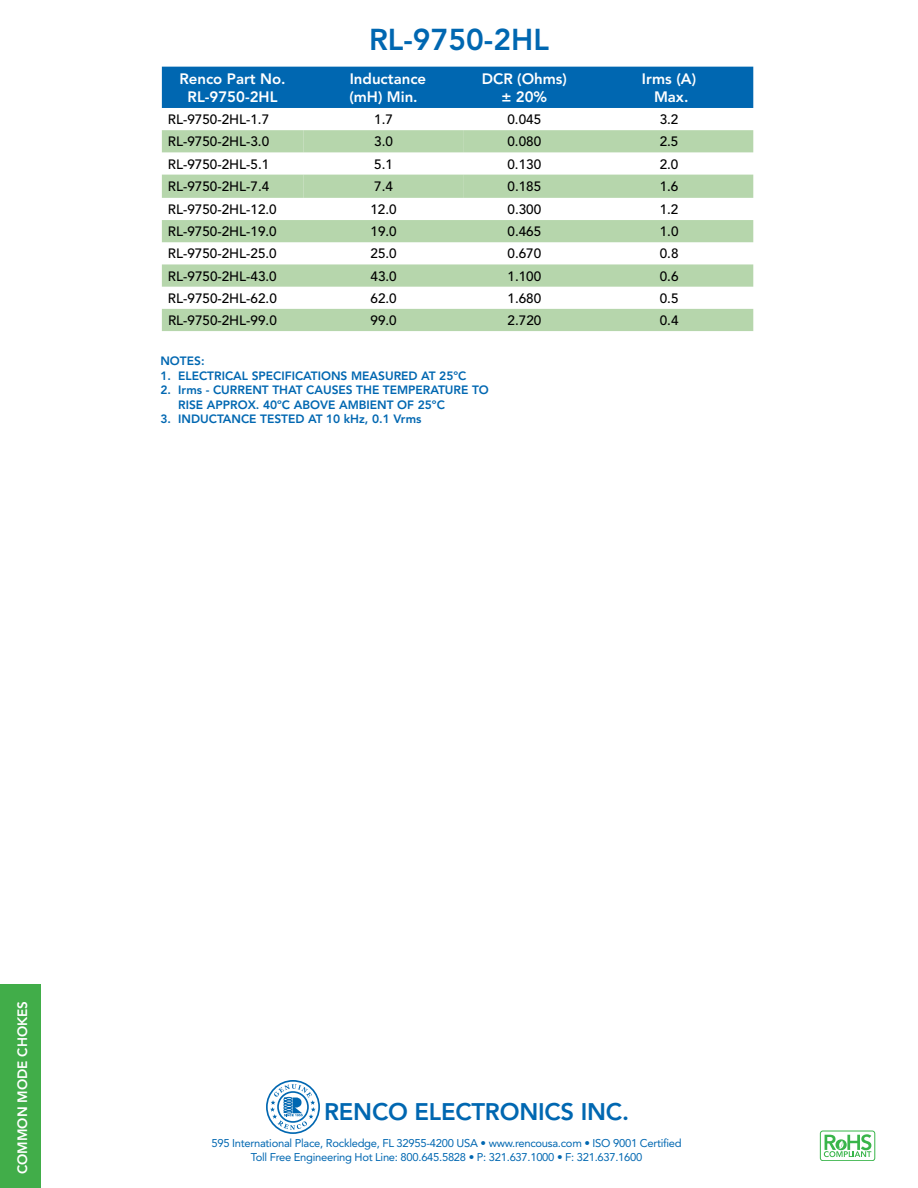
<style>
.page{position:relative;width:918px;height:1188px;background:#fff}
.page>*{position:absolute;margin:0;border:0;box-sizing:border-box;transform-origin:0 0}
.t1{font:800 30px "Avenir LT Std";color:#0067b1}
.t2{font:800 23.85px "Avenir LT Std";letter-spacing:-.01em;color:#0067b1}
.t3{font:800 15px/18px "Avenir LT Std";color:#fff;text-align:center}
.t4{font:500 13.5px "Avenir LT Std";color:#000}
.t5{font:800 13.5px "Avenir LT Std";color:#fff}
.t6{font:800 12px/14.4px "Avenir LT Std";color:#0067b1}
.t7{font:11.25px "Avenir LT Std";letter-spacing:-.025em;color:#0067b1}
</style>
<div class="page">
<svg style="left:266px;top:1080px;width:54px;height:54px"></svg>
<svg style="left:824px;top:1134px;width:47px;height:23px"></svg>
<div style="left:820px;top:1131px;width:55px;height:30px;border:1px solid #39b54a;border-radius:3px"></div>
<div style="left:0;top:984px;width:40px;height:204px;background:#41ad49"></div>
<div style="left:162px;top:67px;width:591px;height:41px;background:#0067b1"></div>
<svg style="left:162px;top:242px;width:591px;height:89px"></svg>
<svg style="left:162px;top:130px;width:591px;height:112px;fill:#b6d6ac"></svg>
<h1 class="t1" style="left:369px;top:22px;width:181px">RL-9750-2HL</h1>
<p class="t3" style="left:179px;top:70px;width:108px">Renco Part No.<br>RL-9750-2HL</p>
<p class="t3" style="left:349px;top:70px;width:78px;text-align:left">Inductance (mH) Min.</p>
<p class="t3" style="left:482px;top:70px;width:87px">DCR (Ohms) ± 20%</p>
<p class="t3" style="left:642px;top:70px;width:56px">Irms (A)<br>Max.</p>
<p class="t4" style="left:168px;top:112px;width:103px">RL-9750-2HL-1.7</p>
<p class="t4" style="left:374px;top:112px;width:20px">1.7</p>
<p class="t4" style="left:507px;top:112px;width:35px">0.045</p>
<p class="t4" style="left:660px;top:112px;width:20px">3.2</p>
<p class="t4" style="left:168px;top:134px;width:103px">RL-9750-2HL-3.0</p>
<p class="t4" style="left:374px;top:134px;width:20px">3.0</p>
<p class="t4" style="left:507px;top:134px;width:35px">0.080</p>
<p class="t4" style="left:660px;top:134px;width:20px">2.5</p>
<p class="t4" style="left:168px;top:156px;width:103px">RL-9750-2HL-5.1</p>
<p class="t4" style="left:374px;top:156px;width:20px">5.1</p>
<p class="t4" style="left:507px;top:156px;width:35px">0.130</p>
<p class="t4" style="left:660px;top:156px;width:20px">2.0</p>
<p class="t4" style="left:168px;top:178px;width:103px">RL-9750-2HL-7.4</p>
<p class="t4" style="left:374px;top:178px;width:20px">7.4</p>
<p class="t4" style="left:507px;top:178px;width:35px">0.185</p>
<p class="t4" style="left:660px;top:178px;width:20px">1.6</p>
<p class="t4" style="left:168px;top:202px;width:110px">RL-9750-2HL-12.0</p>
<p class="t4" style="left:370px;top:202px;width:28px">12.0</p>
<p class="t4" style="left:508px;top:202px;width:35px">0.300</p>
<p class="t4" style="left:660px;top:202px;width:20px">1.2</p>
<p class="t4" style="left:168px;top:224px;width:110px">RL-9750-2HL-19.0</p>
<p class="t4" style="left:371px;top:224px;width:28px">19.0</p>
<p class="t4" style="left:508px;top:224px;width:35px">0.465</p>
<p class="t4" style="left:660px;top:224px;width:20px">1.0</p>
<p class="t4" style="left:168px;top:246px;width:110px">RL-9750-2HL-25.0</p>
<p class="t4" style="left:371px;top:246px;width:28px">25.0</p>
<p class="t4" style="left:508px;top:246px;width:35px">0.670</p>
<p class="t4" style="left:660px;top:246px;width:20px">0.8</p>
<p class="t4" style="left:168px;top:268px;width:110px">RL-9750-2HL-43.0</p>
<p class="t4" style="left:371px;top:268px;width:28px">43.0</p>
<p class="t4" style="left:508px;top:268px;width:35px">1.100</p>
<p class="t4" style="left:660px;top:268px;width:20px">0.6</p>
<p class="t4" style="left:168px;top:290px;width:110px">RL-9750-2HL-62.0</p>
<p class="t4" style="left:371px;top:290px;width:28px">62.0</p>
<p class="t4" style="left:508px;top:290px;width:35px">1.680</p>
<p class="t4" style="left:660px;top:290px;width:20px">0.5</p>
<p class="t4" style="left:168px;top:313px;width:110px">RL-9750-2HL-99.0</p>
<p class="t4" style="left:371px;top:313px;width:28px">99.0</p>
<p class="t4" style="left:508px;top:313px;width:35px">2.720</p>
<p class="t4" style="left:660px;top:313px;width:20px">0.4</p>
<p class="t6" style="left:160px;top:354px;width:46px">NOTES:</p>
<p class="t6" style="left:160px;top:369px;width:308px">1. ELECTRICAL SPECIFICATIONS MEASURED AT 25ºC</p>
<p class="t6" style="left:178px;top:383px;width:312px;text-indent:-18px">2. Irms - CURRENT THAT CAUSES THE TEMPERATURE TO<br>RISE APPROX. 40ºC ABOVE AMBIENT OF 25ºC</p>
<p class="t6" style="left:160px;top:412px;width:263px">3. INDUCTANCE TESTED AT 10 kHz, 0.1 Vrms</p>
<p class="t5" style="left:14px;top:1174px;width:175px;rotate:-90deg">COMMON MODE CHOKES</p>
<h2 class="t2" style="left:324px;top:1097px;width:306px">RENCO ELECTRONICS INC.</h2>
<p class="t7" style="left:211px;top:1136px;width:472px">595 International Place, Rockledge, FL 32955-4200 USA • www.rencousa.com • ISO 9001 Certified</p>
<p class="t7" style="left:251px;top:1150px;width:393px">Toll Free Engineering Hot Line: 800.645.5828 • P: 321.637.1000 • F: 321.637.1600</p>
</div>
